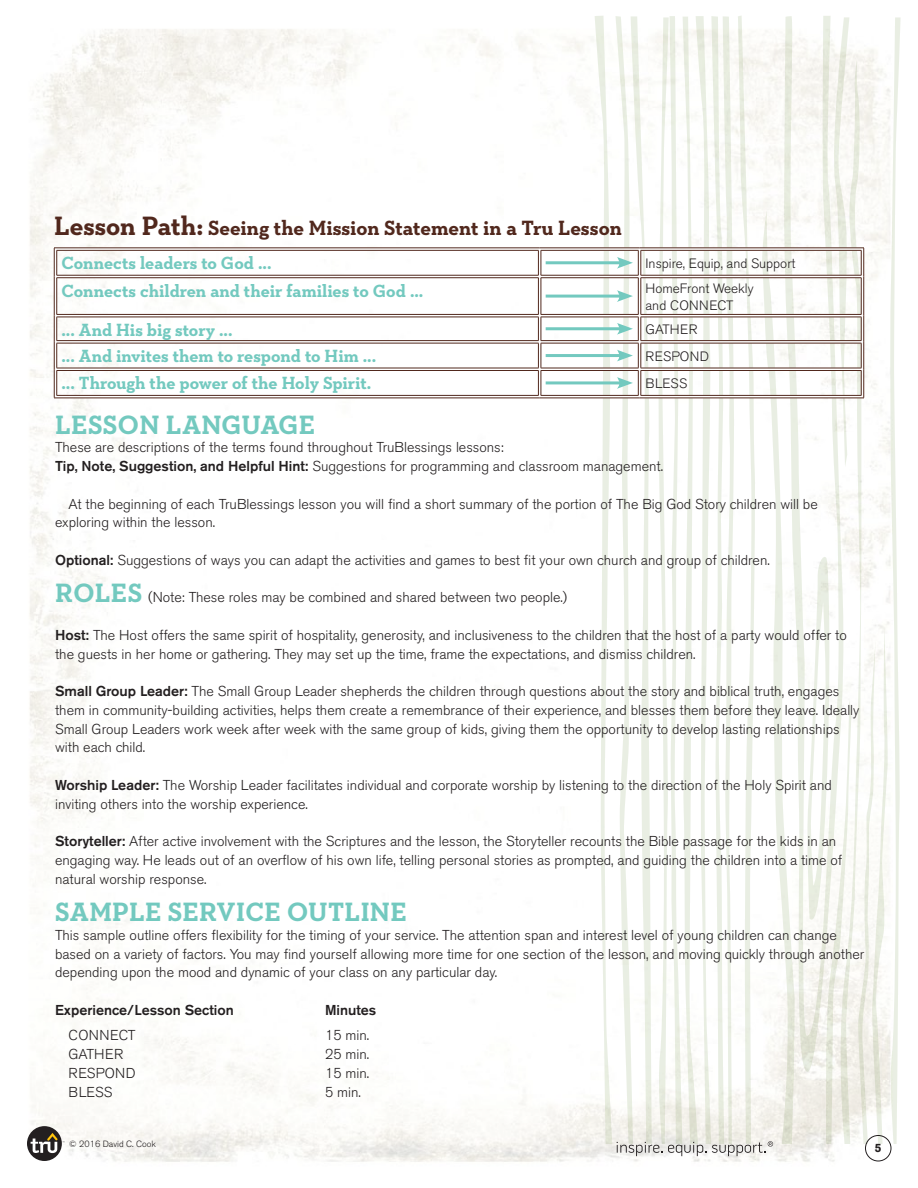
<style>
.page{position:relative;width:918px;height:1188px;background:#fff}
.page>*{position:absolute;margin:0;border:0;box-sizing:border-box;transform-origin:0 0}
.t1{font:700 27px "Neutraface Slab Text";letter-spacing:.01em;color:#73c9bf}
.t2{font:700 21px "Neutraface Slab Text";color:#51281d}
.t3{font:700 18px "Neutraface Slab Text";color:#73c9bf}
.t4{font:300 14.25px/18.8px "Akzidenz Grotesk BE";color:#231f20}
.t5{font:500 14.25px "Akzidenz Grotesk BE";color:#231f20}
.t6{font:300 14.25px "Akzidenz Grotesk BE";letter-spacing:.02em;color:#231f20}
.t7{font:300 13.5px/16.5px "Akzidenz Grotesk BE";color:#231f20}
.t8{font:300 13.5px "Akzidenz Grotesk BE";letter-spacing:.02em;color:#231f20}
.t9{font:700 12px "Akzidenz Grotesk BE";color:#231f20}
.t10{font:300 9px "Akzidenz Grotesk BE";color:#231f20}
.s1{font-size:27px}
.s2{font-weight:500}
.s3{font-family:"Neutraface Slab Text";font-weight:700;font-size:27px;color:#73c9bf}
</style>
<div class="page">
<img style="left:27px;top:16px;width:865px;height:1146px">
<div style="left:865px;top:1135px;width:26px;height:26px;border:1px solid #231f20;border-radius:50%"></div>
<div style="left:27px;top:1126px;width:35px;height:35px;background:#231f20;border-radius:50%"></div>
<svg style="left:31px;top:1133px;width:34px;height:20px"></svg>
<hr style="left:54px;top:248px;width:486px;height:3px;background:#fff">
<hr style="left:54px;top:275px;width:486px;height:3px;background:#fff">
<hr style="left:54px;top:278px;width:3px;height:36px;background:#fff">
<hr style="left:54px;top:314px;width:486px;height:3px;background:#fff">
<hr style="left:54px;top:340px;width:486px;height:3px;background:#fff">
<hr style="left:54px;top:368px;width:486px;height:3px;background:#fff">
<hr style="left:54px;top:395px;width:486px;height:3px;background:#fff">
<hr style="left:640px;top:248px;width:224px;height:3px;background:#fff">
<hr style="left:640px;top:275px;width:224px;height:3px;background:#fff">
<hr style="left:640px;top:314px;width:224px;height:3px;background:#fff">
<hr style="left:640px;top:340px;width:224px;height:3px;background:#fff">
<hr style="left:640px;top:368px;width:224px;height:3px;background:#fff">
<hr style="left:640px;top:395px;width:224px;height:3px;background:#fff">
<hr style="left:540px;top:248px;width:100px;height:3px;background:#fff">
<hr style="left:540px;top:275px;width:100px;height:3px;background:#fff">
<hr style="left:538px;top:278px;width:3px;height:36px;background:#fff">
<hr style="left:540px;top:314px;width:100px;height:3px;background:#fff">
<hr style="left:540px;top:340px;width:100px;height:3px;background:#fff">
<hr style="left:540px;top:368px;width:100px;height:3px;background:#fff">
<hr style="left:540px;top:395px;width:100px;height:3px;background:#fff">
<hr style="left:54px;top:248px;width:486px;height:1px;background:#51281d">
<hr style="left:56px;top:250px;width:483px;height:1px;background:#51281d">
<svg style="left:54px;top:248px;width:3px;height:28px"></svg>
<hr style="left:56px;top:275px;width:483px;height:1px;background:#51281d">
<hr style="left:56px;top:277px;width:483px;height:1px;background:#51281d">
<hr style="left:54px;top:276px;width:1px;height:40px;background:#51281d">
<hr style="left:56px;top:278px;width:1px;height:36px;background:#51281d">
<hr style="left:56px;top:314px;width:483px;height:1px;background:#51281d">
<hr style="left:56px;top:317px;width:483px;height:1px;background:#51281d">
<hr style="left:56px;top:340px;width:483px;height:1px;background:#51281d">
<hr style="left:56px;top:343px;width:483px;height:1px;background:#51281d">
<hr style="left:56px;top:368px;width:483px;height:1px;background:#51281d">
<hr style="left:56px;top:370px;width:483px;height:1px;background:#51281d">
<svg style="left:54px;top:316px;width:3px;height:82px"></svg>
<hr style="left:56px;top:395px;width:483px;height:1px;background:#51281d">
<hr style="left:54px;top:398px;width:486px;height:1px;background:#51281d">
<hr style="left:640px;top:248px;width:224px;height:1px;background:#51281d">
<hr style="left:641px;top:250px;width:221px;height:1px;background:#51281d">
<hr style="left:641px;top:275px;width:221px;height:1px;background:#51281d">
<hr style="left:641px;top:277px;width:221px;height:1px;background:#51281d">
<hr style="left:641px;top:314px;width:221px;height:1px;background:#51281d">
<hr style="left:641px;top:317px;width:221px;height:1px;background:#51281d">
<hr style="left:641px;top:340px;width:221px;height:1px;background:#51281d">
<hr style="left:641px;top:343px;width:221px;height:1px;background:#51281d">
<hr style="left:641px;top:368px;width:221px;height:1px;background:#51281d">
<hr style="left:641px;top:370px;width:221px;height:1px;background:#51281d">
<svg style="left:806px;top:17px;width:95px;height:1127px"></svg>
<hr style="left:641px;top:395px;width:221px;height:1px;background:#51281d">
<hr style="left:640px;top:398px;width:224px;height:1px;background:#51281d">
<hr style="left:540px;top:248px;width:100px;height:1px;background:#51281d">
<hr style="left:541px;top:250px;width:98px;height:1px;background:#51281d">
<svg style="left:538px;top:251px;width:4px;height:24px"></svg>
<hr style="left:541px;top:275px;width:98px;height:1px;background:#51281d">
<hr style="left:541px;top:277px;width:98px;height:1px;background:#51281d">
<hr style="left:538px;top:278px;width:1px;height:36px;background:#51281d">
<hr style="left:541px;top:278px;width:1px;height:36px;background:#51281d">
<hr style="left:541px;top:314px;width:98px;height:1px;background:#51281d">
<hr style="left:541px;top:317px;width:98px;height:1px;background:#51281d">
<hr style="left:541px;top:340px;width:98px;height:1px;background:#51281d">
<hr style="left:541px;top:343px;width:98px;height:1px;background:#51281d">
<hr style="left:541px;top:368px;width:98px;height:1px;background:#51281d">
<hr style="left:541px;top:370px;width:98px;height:1px;background:#51281d">
<svg style="left:538px;top:317px;width:4px;height:78px"></svg>
<hr style="left:541px;top:395px;width:98px;height:1px;background:#51281d">
<hr style="left:540px;top:398px;width:100px;height:1px;background:#51281d">
<hr style="left:546px;top:261px;width:77px;height:3px;background:#73c9bf">
<hr style="left:546px;top:295px;width:77px;height:3px;background:#73c9bf">
<hr style="left:546px;top:327px;width:77px;height:3px;background:#73c9bf">
<hr style="left:546px;top:354px;width:77px;height:3px;background:#73c9bf">
<hr style="left:546px;top:381px;width:77px;height:3px;background:#73c9bf">
<svg style="left:595px;top:16px;width:200px;height:1140px"></svg>
<h2 class="t2" style="left:54px;top:214px;width:569px"><span class="s1">Lesson Path:</span> Seeing the Mission Statement in a Tru Lesson</h2>
<p class="t3" style="left:62px;top:252px;width:212px">Connects leaders to God ...</p>
<p class="t7" style="left:646px;top:255px;width:151px">Inspire, Equip, and Support</p>
<p class="t3" style="left:62px;top:279px;width:363px">Connects children and their families to God ...</p>
<p class="t7" style="left:646px;top:281px;width:110px">HomeFront Weekly and CONNECT</p>
<p class="t3" style="left:62px;top:318px;width:173px">... And His big story ...</p>
<p class="t7" style="left:646px;top:321px;width:54px">GATHER</p>
<p class="t3" style="left:62px;top:344px;width:316px">... And invites them to respond to Him ...</p>
<p class="t8" style="left:646px;top:348px;width:65px">RESPOND</p>
<p class="t3" style="left:62px;top:372px;width:311px">... Through the power of the Holy Spirit.</p>
<p class="t7" style="left:646px;top:375px;width:43px">BLESS</p>
<h1 class="t1" style="left:55px;top:407px;width:262px">LESSON LANGUAGE</h1>
<p class="t4" style="left:55px;top:438px;width:610px">These are descriptions of the terms found throughout TruBlessings lessons:<br><span class="s2">Tip, Note, Suggestion, and Helpful Hint:</span> Suggestions for programming and classroom management.</p>
<p class="t4" style="left:55px;top:495px;width:764px;text-indent:13px">At the beginning of each TruBlessings lesson you will find a short summary of the portion of The Big God Story children will be exploring within the lesson.</p>
<p class="t4" style="left:55px;top:551px;width:716px"><span class="s2">Optional:</span> Suggestions of ways you can adapt the activities and games to best fit your own church and group of children.</p>
<p class="t4" style="left:55px;top:588px;width:514px"><span class="s3">ROLES</span> (Note: These roles may be combined and shared between two people.)</p>
<p class="t4" style="left:55px;top:626px;width:793px"><span class="s2">Host:</span> The Host offers the same spirit of hospitality, generosity, and inclusiveness to the children that the host of a party would offer to the guests in her home or gathering. They may set up the time, frame the expectations, and dismiss children.</p>
<p class="t4" style="left:55px;top:682px;width:806px"><span class="s2">Small Group Leader:</span> The Small Group Leader shepherds the children through questions about the story and biblical truth, engages them in community-building activities, helps them create a remembrance of their experience, and blesses them before they leave. Ideally Small Group Leaders work week after week with the same group of kids, giving them the opportunity to develop lasting relationships with each child.</p>
<p class="t4" style="left:55px;top:776px;width:778px"><span class="s2">Worship Leader:</span> The Worship Leader facilitates individual and corporate worship by listening to the direction of the Holy Spirit and inviting others into the worship experience.</p>
<p class="t4" style="left:55px;top:832px;width:789px"><span class="s2">Storyteller:</span> After active involvement with the Scriptures and the lesson, the Storyteller recounts the Bible passage for the kids in an engaging way. He leads out of an overflow of his own life, telling personal stories as prompted, and guiding the children into a time of natural worship response.</p>
<h1 class="t1" style="left:55px;top:894px;width:353px">SAMPLE SERVICE OUTLINE</h1>
<p class="t4" style="left:55px;top:926px;width:811px">This sample outline offers flexibility for the timing of your service. The attention span and interest level of young children can change based on a variety of factors. You may find yourself allowing more time for one section of the lesson, and moving quickly through another depending upon the mood and dynamic of your class on any particular day.</p>
<p class="t5" style="left:55px;top:1001px;width:180px">Experience/Lesson Section</p>
<p class="t5" style="left:325px;top:1001px;width:53px">Minutes</p>
<p class="t6" style="left:69px;top:1027px;width:69px">CONNECT</p>
<p class="t4" style="left:325px;top:1026px;width:46px">15 min.</p>
<p class="t4" style="left:69px;top:1045px;width:56px">GATHER</p>
<p class="t4" style="left:325px;top:1045px;width:46px">25 min.</p>
<p class="t6" style="left:69px;top:1065px;width:69px">RESPOND</p>
<p class="t4" style="left:325px;top:1064px;width:46px">15 min.</p>
<p class="t4" style="left:69px;top:1083px;width:45px">BLESS</p>
<p class="t4" style="left:325px;top:1083px;width:37px">5 min.</p>
<p class="t10" style="left:69px;top:1138px;width:88px">© 2016 David C. Cook</p>
<p class="t9" style="left:875px;top:1141px;width:8px">5</p>
</div>
